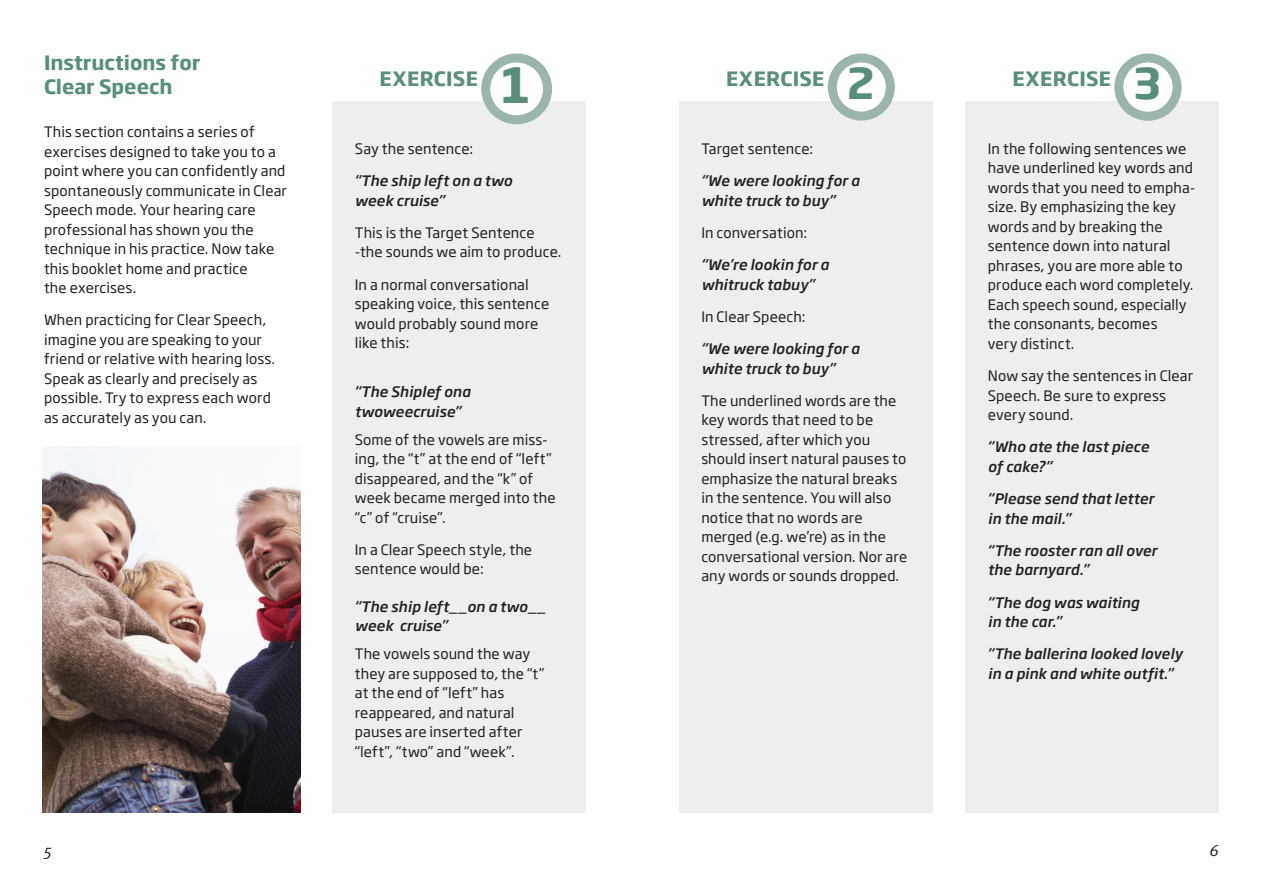
<style>
.page{position:relative;width:1263px;height:893px;background:#fff}
.page>*{position:absolute;margin:0;border:0;box-sizing:border-box;transform-origin:0 0}
.text{font:700 48px "Soho Gothic Pro";color:#598f79}
.text-2{font:700 42px "Soho Gothic Pro";color:#598f79}
.sm_sp{font:700 19.5px/24px "Soho Gothic Pro";color:#598f79}
.text-3{font:700 19.5px "Soho Gothic Pro";letter-spacing:.015em;color:#598f79}
.t1{font:italic 16.5px "Meta Pro";color:#231f20}
.text-4{font:14.25px/19.5px "Soho Gothic Pro";letter-spacing:.01em;color:#231f20}
.text-5{font:italic 500 14.25px/19.5px "Soho Gothic Pro";letter-spacing:.005em;color:#231f20}
.sm_sp-2{font:14.25px/19.5px "Soho Gothic Pro";letter-spacing:.01em;color:#231f20}
</style>
<div class="page">
<div style="left:333px;top:102px;width:253px;height:711px;background:#eeeeef"></div>
<div style="left:679px;top:102px;width:253px;height:711px;background:#eeeeef"></div>
<div style="left:966px;top:102px;width:253px;height:711px;background:#eeeeef"></div>
<div style="left:486px;top:58px;width:61px;height:62px;background:#fff;border-radius:50%"></div>
<div style="left:481px;top:53px;width:71px;height:71px;border:9px solid #9cb5aa;border-radius:50%"></div>
<svg style="left:832px;top:58px;width:58px;height:58px"></svg>
<div style="left:828px;top:53px;width:67px;height:68px;border:9px solid #9cb5aa;border-radius:50%"></div>
<svg style="left:1119px;top:58px;width:58px;height:58px"></svg>
<div style="left:1114px;top:53px;width:67px;height:68px;border:9px solid #9cb5aa;border-radius:50%"></div>
<img style="left:43px;top:446px;width:257px;height:367px">
<p class="sm_sp" style="left:44px;top:49px;width:158px">Instructions for<br>Clear Speech</p>
<p class="sm_sp-2" style="left:44px;top:121px;width:244px">This section contains a series of exercises designed to take you to a point where you can confidently and spontaneously communicate in Clear<br>Speech mode. Your hearing care professional has shown you the technique in his practice. Now take this booklet home and practice<br>the exercises.</p>
<p class="text-4" style="left:44px;top:309px;width:233px">When practicing for Clear Speech, imagine you are speaking to your friend or relative with hearing loss.<br>Speak as clearly and precisely as possible. Try to express each word as accurately as you can.</p>
<p class="t1" style="left:44px;top:840px;width:10px">5</p>
<p class="text-3" style="left:379px;top:63px;width:100px">EXERCISE</p>
<p class="text" style="left:501px;top:47px;width:31px">1</p>
<p class="text-3" style="left:726px;top:63px;width:100px">EXERCISE</p>
<p class="text-2" style="left:847px;top:50px;width:29px">2</p>
<p class="text-3" style="left:1012px;top:63px;width:100px">EXERCISE</p>
<p class="text-2" style="left:1133px;top:50px;width:29px">3</p>
<p class="text-4" style="left:355px;top:138px;width:120px">Say the sentence:</p>
<p class="text-5" style="left:355px;top:170px;width:159px">“The ship left on a two week cruise”</p>
<p class="text-4" style="left:355px;top:222px;width:208px">This is the Target Sentence -the sounds we aim to produce.</p>
<p class="text-4" style="left:355px;top:274px;width:196px">In a normal conversational speaking voice, this sentence would probably sound more like this:</p>
<p class="text-5" style="left:355px;top:381px;width:117px">“The Shiplef ona twoweecruise”</p>
<p class="text-4" style="left:355px;top:429px;width:202px">Some of the vowels are miss&shy;ing, the “t” at the end of “left” disappeared, and the “k” of week became merged into the “c” of “cruise”.</p>
<p class="text-4" style="left:355px;top:539px;width:179px">In a Clear Speech style, the sentence would be:</p>
<p class="text-5" style="left:355px;top:596px;width:192px">“The ship left__on a two__ week cruise”</p>
<p class="text-4" style="left:355px;top:643px;width:191px">The vowels sound the way they are supposed to, the “t” at the end of “left” has reappeared, and natural pauses are inserted after “left”, “two” and “week”.</p>
<p class="text-4" style="left:701px;top:138px;width:113px">Target sentence:</p>
<p class="text-5" style="left:701px;top:170px;width:160px">“We were looking for a white truck to buy”</p>
<p class="text-4" style="left:701px;top:222px;width:107px">In conversation:</p>
<p class="text-5" style="left:701px;top:254px;width:129px">“We’re lookin for a whitruck tabuy”</p>
<p class="text-4" style="left:701px;top:306px;width:106px">In Clear Speech:</p>
<p class="text-5" style="left:701px;top:338px;width:160px">“We were looking for a white truck to buy”</p>
<p class="text-4" style="left:701px;top:390px;width:207px">The underlined words are the key words that need to be stressed, after which you should insert natural pauses to emphasize the natural breaks in the sentence. You will also notice that no words are merged (e.g. we’re) as in the conversational version. Nor are any words or sounds dropped.</p>
<p class="text-4" style="left:988px;top:138px;width:209px">In the following sentences we have underlined key words and words that you need to empha&shy;size. By emphasizing the key words and by breaking the sentence down into natural phrases, you are more able to produce each word completely.<br>Each speech sound, especially the consonants, becomes<br>very distinct.</p>
<p class="text-4" style="left:988px;top:365px;width:207px">Now say the sentences in Clear<br>Speech. Be sure to express every sound.</p>
<p class="text-5" style="left:988px;top:436px;width:163px">“Who ate the last piece of cake?”</p>
<p class="text-5" style="left:988px;top:488px;width:168px">“Please send that letter in the mail.”</p>
<p class="text-5" style="left:988px;top:540px;width:171px">“The rooster ran all over the barnyard.”</p>
<p class="text-5" style="left:988px;top:592px;width:153px">“The dog was waiting in the car.”</p>
<p class="text-5" style="left:988px;top:643px;width:196px">“The ballerina looked lovely in a pink and white outfit.”</p>
<p class="t1" style="left:1209px;top:840px;width:11px">6</p>
</div>
